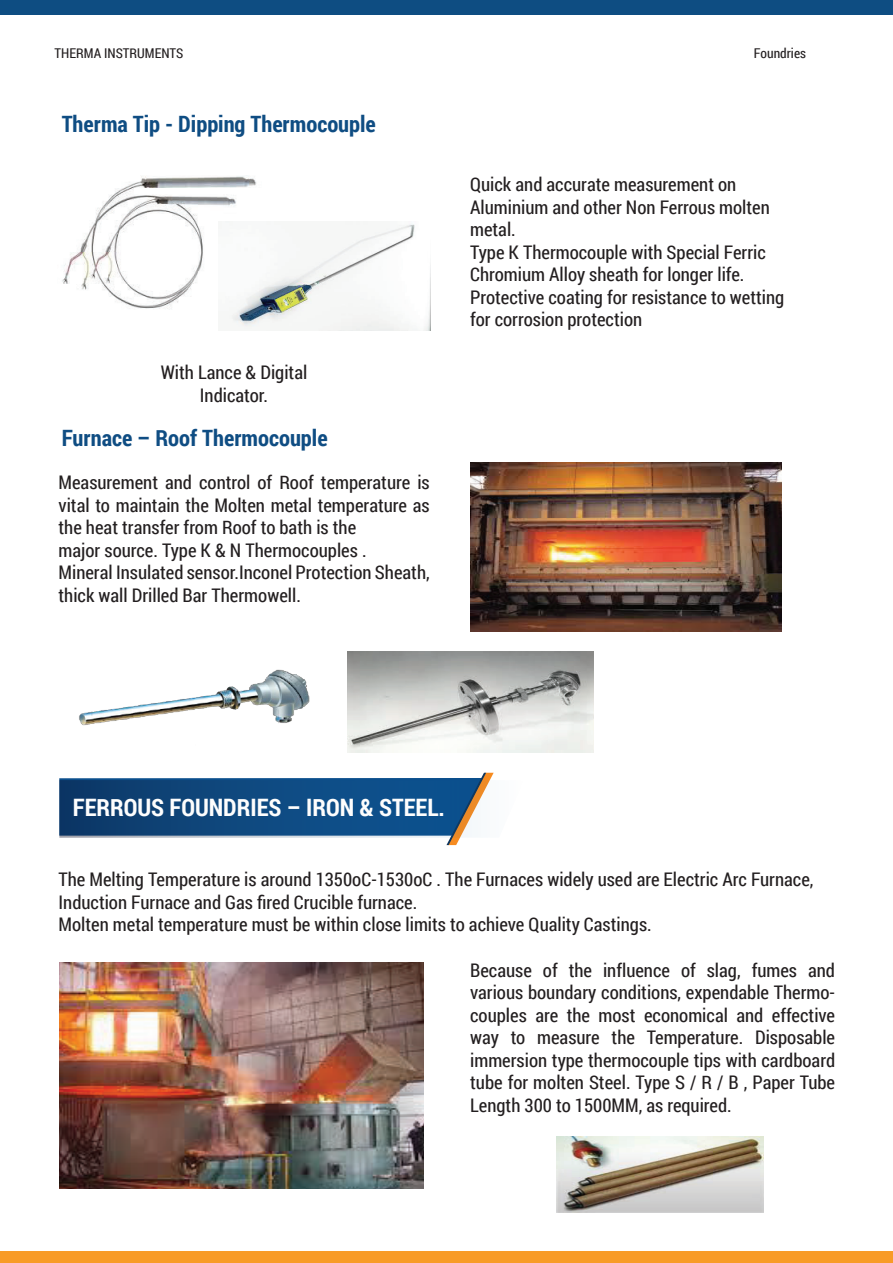
<style>
.page{position:relative;width:893px;height:1263px;background:#fff}
.page>*{position:absolute;margin:0;border:0;box-sizing:border-box;transform-origin:0 0}
.t1{font:700 24px "Roboto Condensed";color:#fdfdfd}
.t2{font:700 22.5px "Roboto Condensed";color:#0f4d83}
.t3{font:18.75px/22.5px "Roboto Condensed";color:#231f20}
.t4{font:13.5px "Roboto Condensed";color:#231f20}
</style>
<div class="page">
<svg style="left:381px;top:773px;width:113px;height:72px"></svg>
<div style="left:0;top:1252px;width:893px;height:11px;background:#f89b27"></div>
<div style="left:0;top:0;width:893px;height:15px;background:#0e4d82"></div>
<img style="left:62px;top:175px;width:195px;height:134px">
<img style="left:219px;top:222px;width:212px;height:108px">
<img style="left:471px;top:463px;width:311px;height:168px">
<img style="left:59px;top:651px;width:322px;height:187px">
<img style="left:348px;top:651px;width:246px;height:102px">
<img style="left:556px;top:1136px;width:208px;height:77px">
<img style="left:59px;top:962px;width:365px;height:226px">
<p class="t4" style="left:55px;top:44px;width:130px">THERMA INSTRUMENTS</p>
<p class="t4" style="left:754px;top:44px;width:54px">Foundries</p>
<p class="t2" style="left:62px;top:108px;width:316px">Therma Tip - Dipping Thermocouple</p>
<p class="t3" style="left:161px;top:361px;width:148px;text-align:center">With Lance &amp; Digital<br>Indicator.</p>
<p class="t2" style="left:62px;top:422px;width:267px">Furnace – Roof Thermocouple</p>
<p class="t3" style="left:59px;top:471px;width:373px">Measurement and control of Roof temperature is vital to maintain the Molten metal temperature as the heat transfer from Roof to bath is the<br>major source. Type K &amp; N Thermocouples .<br>Mineral Insulated sensor.Inconel Protection Sheath, thick wall Drilled Bar Thermowell.</p>
<p class="t3" style="left:470px;top:172px;width:316px">Quick and accurate measurement on Aluminium and other Non Ferrous molten metal.<br>Type K Thermocouple with Special Ferric Chromium Alloy sheath for longer life.<br>Protective coating for resistance to wetting for corrosion protection</p>
<p class="t1" style="left:73px;top:791px;width:374px">FERROUS FOUNDRIES – IRON &amp; STEEL.</p>
<p class="t3" style="left:59px;top:868px;width:756px">The Melting Temperature is around 1350oC-1530oC . The Furnaces widely used are Electric Arc Furnace,<br>Induction Furnace and Gas fired Crucible furnace.<br>Molten metal temperature must be within close limits to achieve Quality Castings.</p>
<p class="t3" style="left:470px;top:958px;width:366px;text-align:justify">Because of the influence of slag, fumes and various boundary conditions, expendable Thermo&shy;couples are the most economical and effective way to measure the Temperature. Disposable immersion type thermocouple tips with cardboard tube for molten Steel. Type S / R / B , Paper Tube Length 300 to 1500MM, as required.</p>
</div>
